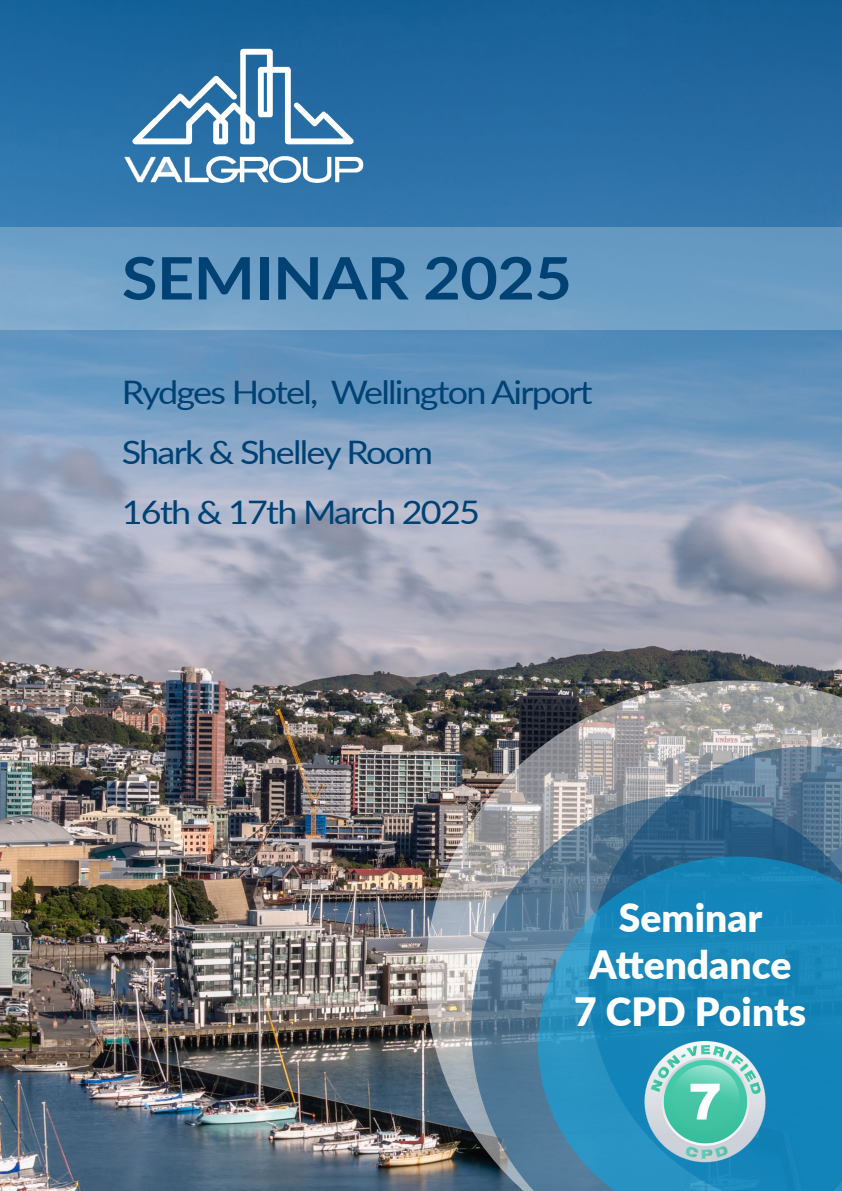
<style>
.page{position:relative;width:842px;height:1191px;background:#fff}
.page>*{position:absolute;margin:0;border:0;box-sizing:border-box;transform-origin:0 0}
.t1{font:700 58.5px "Lato";letter-spacing:-.01em;color:#004274;scale:1.11 1}
.t2{font:900 39px "Lato";color:#fff}
.t3{font:32.4px "Lato";letter-spacing:-.05em;color:#004274;scale:1.11 1}
</style>
<div class="page">
<img style="left:0;top:0;width:842px;height:1191px">
<div style="left:0;top:227px;width:842px;height:102px;background:linear-gradient(to right,#75a4c9,#689ac2)"></div>
<img style="left:122px;top:38px;width:242px;height:155px">
<img style="left:426px;top:680px;width:416px;height:511px">
<svg style="left:471px;top:795px;width:117px;height:396px;background:#778b9b"></svg>
<svg style="left:588px;top:746px;width:254px;height:110px;background:#627e95"></svg>
<svg style="left:538px;top:856px;width:304px;height:335px;background:#2585b3"></svg>
<img style="left:629px;top:1027px;width:152px;height:148px">
<p class="t1" style="left:122px;top:235px;width:407px">SEMINAR 2025</p>
<p class="t3" style="left:122px;top:368px;width:426px">Rydges Hotel, Wellington Airport</p>
<p class="t3" style="left:122px;top:428px;width:282px">Shark &amp; Shelley Room</p>
<p class="t3" style="left:122px;top:488px;width:324px">16th &amp; 17th March 2025</p>
<p class="t2" style="left:619px;top:888px;width:145px">Seminar</p>
<p class="t2" style="left:589px;top:935px;width:204px">Attendance</p>
<p class="t2" style="left:574px;top:982px;width:234px">7 CPD Points</p>
</div>
